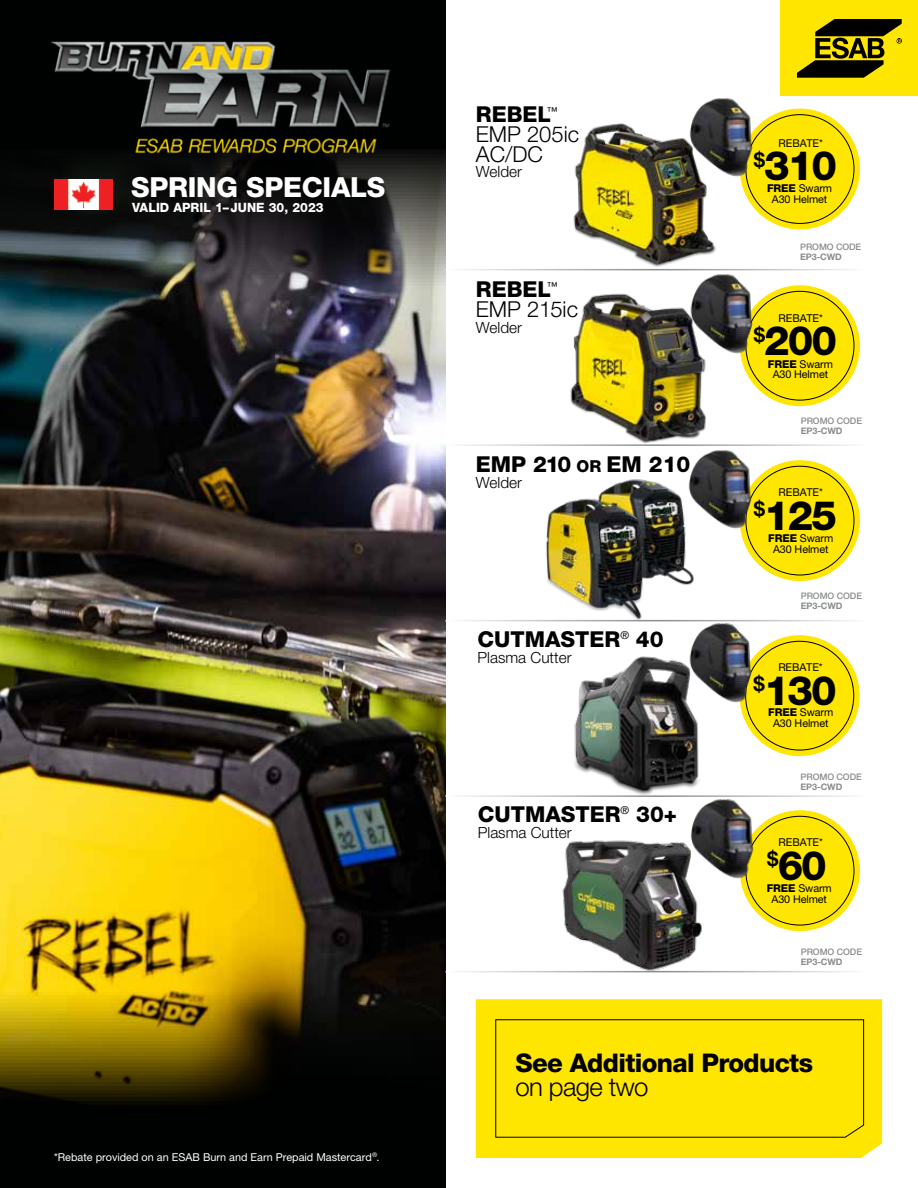
<style>
.page{position:relative;width:918px;height:1188px;background:#fff}
.page>*{position:absolute;margin:0;border:0;box-sizing:border-box;transform-origin:0 0}
.t1{font:800 40.65px "Helvetica Neue LT Pro";letter-spacing:-.05em;color:#000}
.t2{font:800 27.75px "Helvetica Neue LT Pro";letter-spacing:-.01em;color:#fff}
.t3{font:800 25.8px "Helvetica Neue LT Pro";letter-spacing:-.025em;color:#000}
.t4{font:300 25.8px "Helvetica Neue LT Pro";letter-spacing:-.025em;color:#000}
.t5{font:800 21.9px "Helvetica Neue LT Pro";color:#000}
.t6{font:300 21.9px/20px "Helvetica Neue LT Pro";color:#000}
.t7{font:300 15.3px "Helvetica Neue LT Pro";color:#000}
.t8{font:800 12.9px "Helvetica Neue LT Pro";letter-spacing:.005em;color:#fff;scale:.96 1}
.t9{font:10.8px/10.5px "Helvetica Neue LT Pro";letter-spacing:-.01em;color:#000;text-align:center}
.t10{font:10.8px "Helvetica Neue LT Pro";color:#fff}
.t11{font:500 9px "Helvetica Neue LT Pro";letter-spacing:-.01em;color:#8a8c8e}
.t12{font:700 9px "Helvetica Neue LT Pro";letter-spacing:-.01em;color:#8a8c8e}
.s1{font-weight:800}
.s2{font-size:16.5px}
</style>
<div class="page">
<div style="left:0;top:0;width:446px;height:1188px;background:#000101"></div>
<img style="left:0;top:150px;width:446px;height:955px">
<img style="left:35px;top:41px;width:371px;height:129px">
<div style="left:780px;top:0;width:138px;height:96px;background:#ffe600"></div>
<svg style="left:797px;top:19px;width:105px;height:59px"></svg>
<img style="left:54px;top:179px;width:59px;height:31px">
<div style="left:740px;top:109px;width:120px;height:120px;background:#ffe600;border-radius:50%"></div>
<div style="left:740px;top:285px;width:120px;height:121px;background:#ffe600;border-radius:50%"></div>
<div style="left:740px;top:460px;width:120px;height:121px;background:#ffe600;border-radius:50%"></div>
<div style="left:740px;top:635px;width:120px;height:121px;background:#ffe600;border-radius:50%"></div>
<div style="left:740px;top:810px;width:120px;height:121px;background:#ffe600;border-radius:50%"></div>
<div style="left:476px;top:999px;width:406px;height:159px;background:#ffe600"></div>
<div style="left:495px;top:1019px;width:369px;height:119px;background:#ffe600"></div>
<img style="left:691px;top:795px;width:76px;height:87px">
<img style="left:557px;top:833px;width:148px;height:140px">
<img style="left:678px;top:620px;width:88px;height:86px">
<img style="left:566px;top:653px;width:137px;height:145px">
<img style="left:678px;top:445px;width:87px;height:88px">
<img style="left:679px;top:270px;width:88px;height:87px">
<img style="left:570px;top:288px;width:141px;height:156px">
<img style="left:692px;top:98px;width:74px;height:83px">
<img style="left:573px;top:122px;width:146px;height:145px">
<img style="left:600px;top:476px;width:109px;height:109px">
<img style="left:534px;top:494px;width:115px;height:128px">
<h2 class="t2" style="left:131px;top:170px;width:256px">SPRING SPECIALS</h2>
<p class="t8" style="left:132px;top:200px;width:201px">VALID APRIL 1–JUNE 30, 2023</p>
<p class="t10" style="left:54px;top:1151px;width:327px">*Rebate provided on an ESAB Burn and Earn Prepaid Mastercard<sup>®</sup>.</p>
<h3 class="t6" style="left:476px;top:104px;width:105px"><span class="s1">REBEL</span><sup>™<br></sup>EMP 205ic<br>AC/DC</h3>
<h3 class="t7" style="left:476px;top:162px;width:48px">Welder</h3>
<h3 class="t6" style="left:476px;top:279px;width:104px"><span class="s1">REBEL</span><sup>™<br></sup>EMP 215ic</h3>
<h3 class="t7" style="left:476px;top:318px;width:48px">Welder</h3>
<h3 class="t5" style="left:476px;top:451px;width:216px">EMP 210 <span class="s2">OR</span> EM 210</h3>
<h3 class="t7" style="left:476px;top:473px;width:48px">Welder</h3>
<h3 class="t5" style="left:478px;top:627px;width:188px">CUTMASTER<sup>®</sup> 40</h3>
<h3 class="t7" style="left:478px;top:648px;width:95px">Plasma Cutter</h3>
<h3 class="t5" style="left:478px;top:802px;width:201px">CUTMASTER<sup>®</sup> 30+</h3>
<h3 class="t7" style="left:478px;top:823px;width:95px">Plasma Cutter</h3>
<p class="t9" style="left:779px;top:137px;width:46px">REBATE*</p>
<h1 class="t1" style="left:754px;top:142px;width:85px"><sup>$</sup>310</h1>
<p class="t9" style="left:767px;top:183px;width:67px"><span class="s1">FREE</span> Swarm<br>A30 Helmet</p>
<p class="t11" style="left:800px;top:242px;width:63px">PROMO CODE</p>
<p class="t12" style="left:800px;top:251px;width:43px">EP3-CWD</p>
<p class="t9" style="left:779px;top:313px;width:46px">REBATE*</p>
<h1 class="t1" style="left:754px;top:317px;width:85px"><sup>$</sup>200</h1>
<p class="t9" style="left:768px;top:358px;width:67px"><span class="s1">FREE</span> Swarm<br>A30 Helmet</p>
<p class="t11" style="left:801px;top:416px;width:63px">PROMO CODE</p>
<p class="t12" style="left:801px;top:425px;width:43px">EP3-CWD</p>
<p class="t9" style="left:779px;top:487px;width:46px">REBATE*</p>
<h1 class="t1" style="left:754px;top:491px;width:85px"><sup>$</sup>125</h1>
<p class="t9" style="left:768px;top:533px;width:67px"><span class="s1">FREE</span> Swarm<br>A30 Helmet</p>
<p class="t11" style="left:801px;top:591px;width:63px">PROMO CODE</p>
<p class="t12" style="left:801px;top:600px;width:43px">EP3-CWD</p>
<p class="t9" style="left:778px;top:662px;width:46px">REBATE*</p>
<h1 class="t1" style="left:753px;top:666px;width:85px"><sup>$</sup>130</h1>
<p class="t9" style="left:768px;top:707px;width:67px"><span class="s1">FREE</span> Swarm<br>A30 Helmet</p>
<p class="t11" style="left:801px;top:772px;width:63px">PROMO CODE</p>
<p class="t12" style="left:801px;top:781px;width:43px">EP3-CWD</p>
<p class="t9" style="left:779px;top:837px;width:46px">REBATE*</p>
<h1 class="t1" style="left:767px;top:841px;width:61px"><sup>$</sup>60</h1>
<p class="t9" style="left:767px;top:883px;width:67px"><span class="s1">FREE</span> Swarm<br>A30 Helmet</p>
<p class="t11" style="left:801px;top:947px;width:63px">PROMO CODE</p>
<p class="t12" style="left:801px;top:956px;width:43px">EP3-CWD</p>
<h3 class="t3" style="left:516px;top:1048px;width:299px">See Additional Products</h3>
<h3 class="t4" style="left:516px;top:1071px;width:134px">on page two</h3>
</div>
